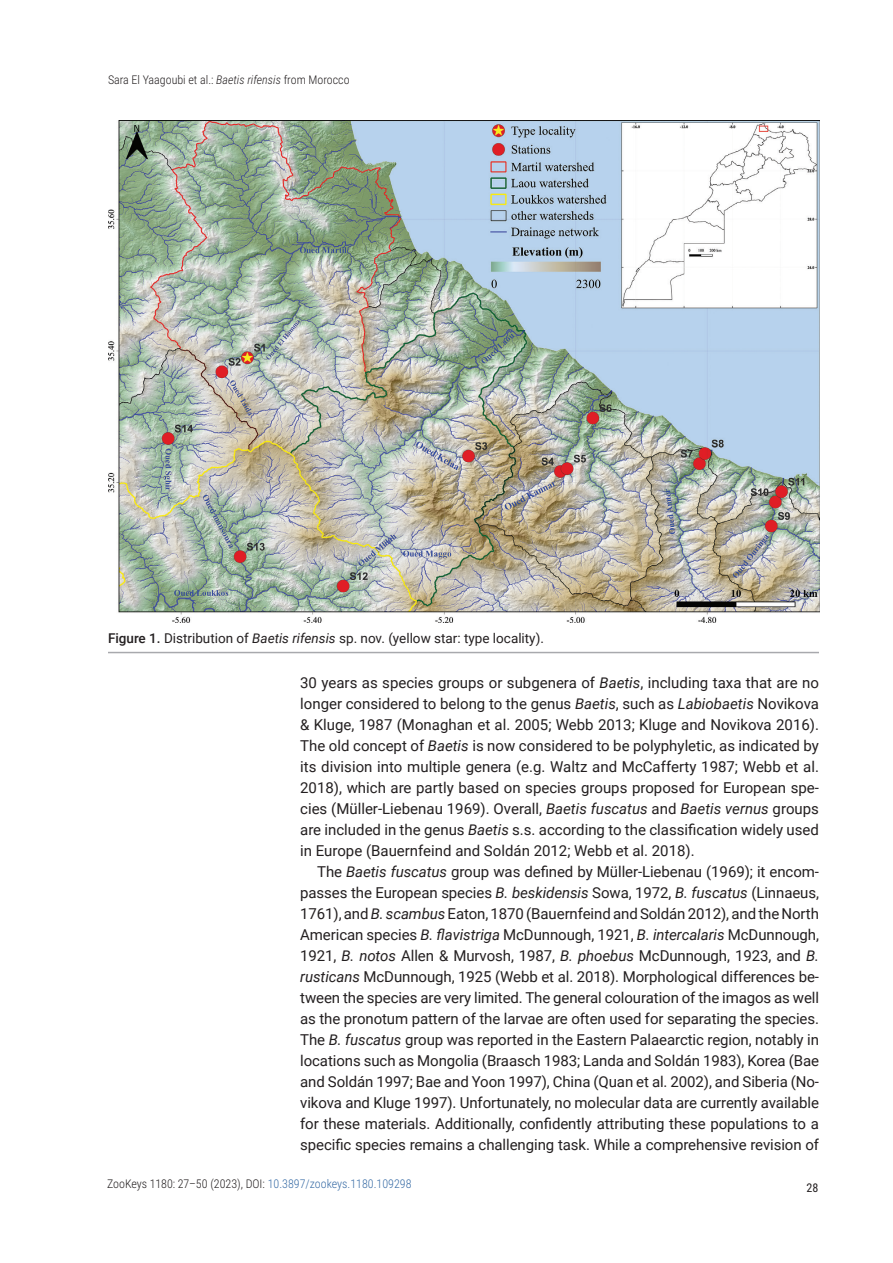
<style>
.page{position:relative;width:893px;height:1263px;background:#fff}
.page>*{position:absolute;margin:0;border:0;box-sizing:border-box;transform-origin:0 0}
.t1{font:15px/21px "Roboto";letter-spacing:-.005em;color:#231f20;text-align:justify}
.t2{font:13.5px "Roboto";color:#231f20}
.t3{font:300 12px "Roboto Condensed";color:#231f20}
.t4{font:12px "Roboto Condensed";color:#231f20}
.s1{font-style:italic}
.s2{font-weight:500}
.s3{color:#376ba5}
</style>
<div class="page">
<hr style="left:108px;top:652px;width:711px;height:1px;background:#a8a9ad">
<img style="left:108px;top:121px;width:711px;height:501px">
<p class="t3" style="left:108px;top:71px;width:243px">Sara El Yaagoubi et al.: <span class="s1">Baetis rifensis</span> from Morocco</p>
<p class="t2" style="left:108px;top:629px;width:437px"><span class="s2">Figure 1.</span> Distribution of <span class="s1">Baetis rifensis</span> sp. nov. (yellow star: type locality).</p>
<p class="t1" style="left:300px;top:671px;width:520px">30 years as species groups or subgenera of <span class="s1">Baetis</span>, including taxa that are no longer considered to belong to the genus <span class="s1">Baetis</span>, such as <span class="s1">Labiobaetis</span> Novikova &amp; Kluge, 1987 (Monaghan et al. 2005; Webb 2013; Kluge and Novikova 2016).<br>The old concept of <span class="s1">Baetis</span> is now considered to be polyphyletic, as indicated by its division into multiple genera (e.g. Waltz and McCafferty 1987; Webb et al.<br>2018), which are partly based on species groups proposed for European spe&shy;cies (Müller-Liebenau 1969). Overall, <span class="s1">Baetis fuscatus</span> and <span class="s1">Baetis vernus</span> groups are included in the genus <span class="s1">Baetis</span> s.s. according to the classification widely used in Europe (Bauernfeind and Soldán 2012; Webb et al. 2018).</p>
<p class="t1" style="left:300px;top:860px;width:520px;text-indent:17px">The <span class="s1">Baetis fuscatus</span> group was defined by Müller-Liebenau (1969); it encom&shy;passes the European species <span class="s1">B. beskidensis</span> Sowa, 1972, <span class="s1">B. fuscatus</span> (Linnaeus, 1761), and <span class="s1">B. scambus</span> Eaton, 1870 (Bauernfeind and Soldán 2012), and the North American species <span class="s1">B. flavistriga</span> McDunnough, 1921, <span class="s1">B. intercalaris</span> McDunnough, 1921, <span class="s1">B. notos</span> Allen &amp; Murvosh, 1987, <span class="s1">B. phoebus</span> McDunnough, 1923, and <span class="s1">B. rusticans</span> McDunnough, 1925 (Webb et al. 2018). Morphological differences be&shy;tween the species are very limited. The general colouration of the imagos as well as the pronotum pattern of the larvae are often used for separating the species.<br>The <span class="s1">B. fuscatus</span> group was reported in the Eastern Palaearctic region, notably in locations such as Mongolia (Braasch 1983; Landa and Soldán 1983), Korea (Bae and Soldán 1997; Bae and Yoon 1997), China (Quan et al. 2002), and Siberia (No&shy;vikova and Kluge 1997). Unfortunately, no molecular data are currently available for these materials. Additionally, confidently attributing these populations to a specific species remains a challenging task. While a comprehensive revision of</p>
<p class="t3" style="left:107px;top:1175px;width:306px">ZooKeys 1180: 27–50 (2023), DOI: <span class="s3">10.3897/zookeys.1180.109298</span></p>
<p class="t4" style="left:806px;top:1179px;width:13px">28</p>
</div>
